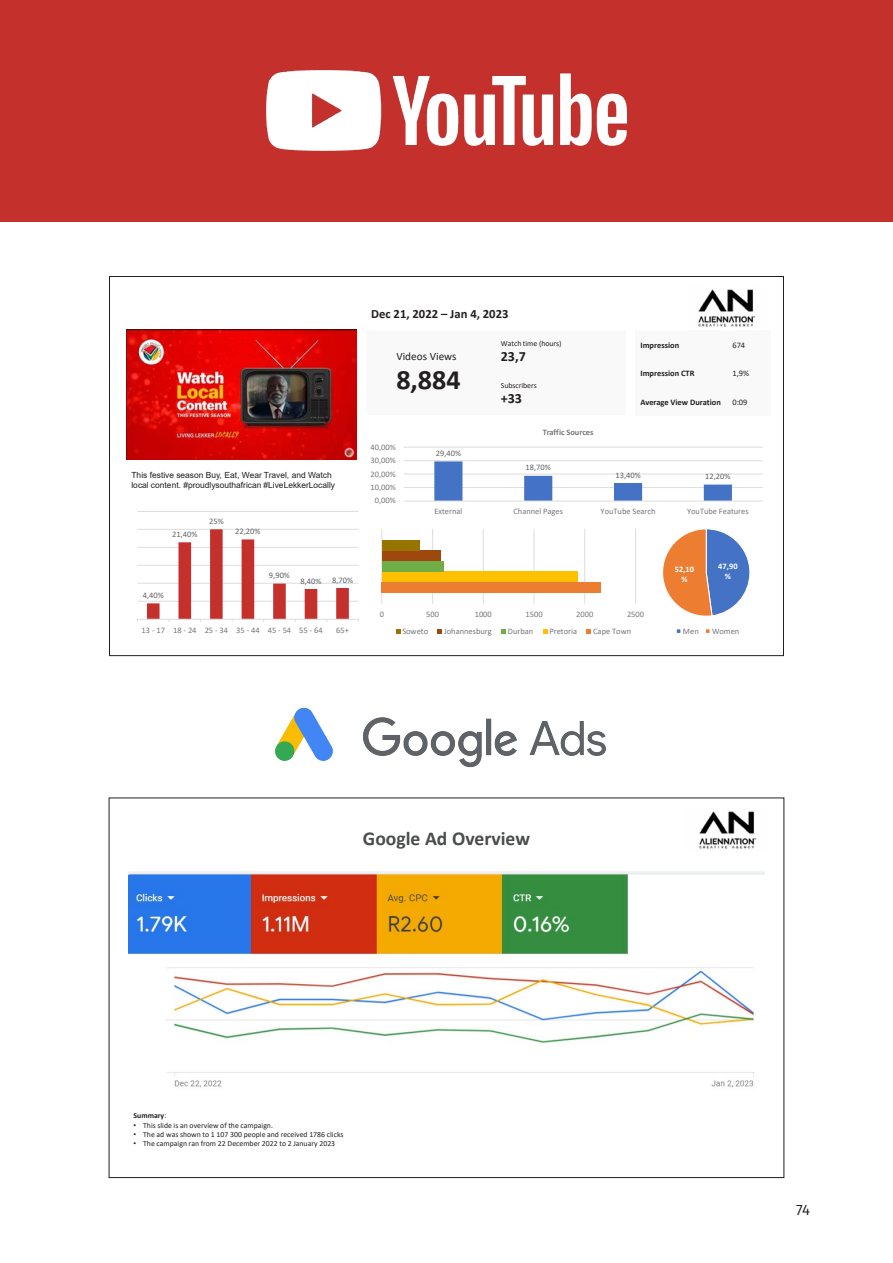
<style>
.page{position:relative;width:893px;height:1263px;background:#fff}
.page>*{position:absolute;margin:0;border:0;box-sizing:border-box;transform-origin:0 0}
.t1{font:700 28.05px "Calibri";color:#231f20}
.t2{font:700 19.65px "Calibri";color:#4b4c4d}
.t3{font:15px "Fira Sans";color:#231f20}
.t4{font:700 14.1px "Calibri";color:#231f20}
.t5{font:700 12.6px "Calibri";color:#231f20}
.t6{font:11.25px "Calibri";color:#231f20}
.t7{font:8.4px "Calibri";color:#76787b}
.t8{font:8.4px/10.1px "Arial";color:#1c1e21}
.t9{font:8.4px "Calibri";letter-spacing:.005em;color:#636366}
.t10{font:700 8.4px "Calibri";color:#231f20}
.t11{font:700 8.4px "Calibri";color:#76787b}
.t12{font:700 8.4px/10.4px "Calibri";letter-spacing:.005em;color:#fff;text-align:center}
.t13{font:8.4px "Calibri";color:#231f20}
.t14{font:7.8px "Calibri";color:#231f20}
.t15{font:700 7.8px "Calibri";color:#231f20}
.s1{font-weight:400}
.s2{font-family:"Arial"}
</style>
<div class="page">
<div style="left:0;top:0;width:893px;height:221px;background:#c4302b"></div>
<img style="left:267px;top:70px;width:359px;height:81px">
<img style="left:698px;top:289px;width:58px;height:38px">
<img style="left:126px;top:330px;width:230px;height:129px">
<div style="left:366px;top:331px;width:130px;height:84px;background:#f9f9f9"></div>
<div style="left:496px;top:331px;width:129px;height:42px;background:#f9f9f9"></div>
<div style="left:496px;top:373px;width:129px;height:42px;background:#f9f9f9"></div>
<hr style="left:403px;top:487px;width:360px;height:1px;background:#dcdddf">
<hr style="left:403px;top:474px;width:360px;height:1px;background:#dcdddf">
<hr style="left:403px;top:460px;width:360px;height:1px;background:#dcdddf">
<hr style="left:403px;top:447px;width:360px;height:1px;background:#dcdddf">
<svg style="left:434px;top:461px;width:298px;height:40px"></svg>
<hr style="left:403px;top:501px;width:360px;height:1px;background:#dcdddf">
<hr style="left:137px;top:601px;width:221px;height:1px;background:#dcdddf">
<hr style="left:137px;top:583px;width:221px;height:1px;background:#dcdddf">
<hr style="left:137px;top:565px;width:221px;height:1px;background:#dcdddf">
<hr style="left:137px;top:547px;width:221px;height:1px;background:#dcdddf">
<hr style="left:137px;top:529px;width:221px;height:1px;background:#dcdddf">
<hr style="left:137px;top:511px;width:221px;height:1px;background:#dcdddf">
<hr style="left:137px;top:619px;width:221px;height:1px;background:#dcdddf">
<svg style="left:147px;top:529px;width:202px;height:93px"></svg>
<svg style="left:662px;top:529px;width:88px;height:88px"></svg>
<svg style="left:676px;top:629px;width:5px;height:4px"></svg>
<svg style="left:706px;top:629px;width:4px;height:4px"></svg>
<div style="left:635px;top:331px;width:92px;height:28px;background:#f9f9f9"></div>
<div style="left:727px;top:331px;width:43px;height:28px;background:#f9f9f9"></div>
<div style="left:635px;top:359px;width:92px;height:28px;background:#f9f9f9"></div>
<div style="left:727px;top:359px;width:43px;height:28px;background:#f9f9f9"></div>
<div style="left:635px;top:387px;width:92px;height:29px;background:#f9f9f9"></div>
<div style="left:727px;top:387px;width:43px;height:29px;background:#f9f9f9"></div>
<hr style="left:382px;top:529px;width:1px;height:75px;background:#dcdddf">
<hr style="left:432px;top:529px;width:1px;height:75px;background:#dcdddf">
<hr style="left:483px;top:529px;width:1px;height:75px;background:#dcdddf">
<hr style="left:534px;top:529px;width:1px;height:75px;background:#dcdddf">
<hr style="left:584px;top:529px;width:1px;height:75px;background:#dcdddf">
<hr style="left:635px;top:529px;width:1px;height:75px;background:#dcdddf">
<div style="left:382px;top:582px;width:219px;height:10px;background:#ed7d31"></div>
<div style="left:382px;top:571px;width:195px;height:11px;background:#ffc000"></div>
<div style="left:382px;top:561px;width:61px;height:10px;background:#70ad47"></div>
<div style="left:382px;top:551px;width:58px;height:10px;background:#9e480e"></div>
<div style="left:382px;top:540px;width:38px;height:11px;background:#997300"></div>
<svg style="left:396px;top:629px;width:4px;height:4px"></svg>
<svg style="left:438px;top:629px;width:4px;height:4px"></svg>
<svg style="left:501px;top:629px;width:5px;height:4px"></svg>
<svg style="left:543px;top:629px;width:4px;height:4px"></svg>
<svg style="left:586px;top:629px;width:5px;height:4px"></svg>
<img style="left:275px;top:707px;width:331px;height:61px">
<img style="left:699px;top:811px;width:58px;height:38px">
<img style="left:129px;top:872px;width:635px;height:216px">
<p class="t8" style="left:131px;top:470px;width:205px">This festive season Buy, Eat, Wear Travel, and Watch local content. #proudlysouthafrican #LiveLekkerLocally</p>
<p class="t9" style="left:172px;top:528px;width:27px">21,40%</p>
<p class="t9" style="left:209px;top:515px;width:16px">25%</p>
<p class="t9" style="left:235px;top:525px;width:27px">22,20%</p>
<p class="t9" style="left:143px;top:589px;width:23px">4,40%</p>
<p class="t9" style="left:269px;top:570px;width:23px">9,90%</p>
<p class="t9" style="left:301px;top:575px;width:23px">8,40%</p>
<p class="t9" style="left:332px;top:574px;width:23px">8,70%</p>
<p class="t7" style="left:142px;top:624px;width:183px">13 - 17 18 - 24 25 - 34 35 - 44 45 - 54 55 - 64</p>
<p class="t7" style="left:336px;top:624px;width:14px">65+</p>
<p class="t5" style="left:371px;top:304px;width:139px">Dec 21, 2022 – Jan 4, 2023</p>
<p class="t6" style="left:396px;top:348px;width:62px">Videos Views</p>
<p class="t1" style="left:396px;top:360px;width:66px">8,884</p>
<p class="t7" style="left:371px;top:441px;width:27px">40,00%</p>
<p class="t7" style="left:371px;top:454px;width:27px">30,00%</p>
<p class="t7" style="left:371px;top:468px;width:27px">20,00%</p>
<p class="t7" style="left:371px;top:481px;width:27px">10,00%</p>
<p class="t7" style="left:375px;top:495px;width:22px">0,00%</p>
<p class="t9" style="left:436px;top:447px;width:27px">29,40%</p>
<p class="t14" style="left:501px;top:338px;width:62px">Watch time (hours)</p>
<p class="t4" style="left:501px;top:347px;width:27px">23,7</p>
<p class="t14" style="left:501px;top:380px;width:38px">Subscribers</p>
<p class="t4" style="left:501px;top:389px;width:23px">+33</p>
<p class="t11" style="left:543px;top:426px;width:52px">Traffic Sources</p>
<p class="t9" style="left:526px;top:462px;width:27px">18,70%</p>
<p class="t10" style="left:641px;top:339px;width:40px">Impression</p>
<p class="t13" style="left:732px;top:339px;width:14px">674</p>
<p class="t10" style="left:641px;top:367px;width:56px">Impression CTR</p>
<p class="t13" style="left:732px;top:367px;width:18px">1,9%</p>
<p class="t10" style="left:641px;top:396px;width:82px">Average View Duration</p>
<p class="t13" style="left:732px;top:396px;width:17px">0:09</p>
<p class="t9" style="left:615px;top:469px;width:27px">13,40%</p>
<p class="t9" style="left:705px;top:470px;width:27px">12,20%</p>
<p class="t7" style="left:434px;top:506px;width:30px">External</p>
<p class="t7" style="left:513px;top:506px;width:51px">Channel Pages</p>
<p class="t7" style="left:601px;top:506px;width:56px">YouTube Search</p>
<p class="t7" style="left:687px;top:506px;width:63px">YouTube Features</p>
<p class="t7" style="left:380px;top:608px;width:6px">0</p>
<p class="t7" style="left:426px;top:608px;width:14px">500</p>
<p class="t7" style="left:475px;top:608px;width:19px">1000</p>
<p class="t7" style="left:525px;top:608px;width:19px">1500</p>
<p class="t7" style="left:576px;top:608px;width:19px">2000</p>
<p class="t7" style="left:627px;top:608px;width:19px">2500</p>
<p class="t7" style="left:402px;top:625px;width:27px">Soweto</p>
<p class="t7" style="left:444px;top:625px;width:49px">Johannesburg</p>
<p class="t7" style="left:508px;top:625px;width:27px">Durban</p>
<p class="t7" style="left:549px;top:625px;width:29px">Pretoria</p>
<p class="t7" style="left:593px;top:625px;width:39px">Cape Town</p>
<p class="t12" style="left:675px;top:564px;width:21px">52,10 %</p>
<p class="t12" style="left:718px;top:561px;width:21px">47,90 %</p>
<p class="t7" style="left:683px;top:625px;width:17px">Men</p>
<p class="t7" style="left:712px;top:625px;width:29px">Women</p>
<p class="t2" style="left:363px;top:825px;width:169px">Google Ad Overview</p>
<p class="t15" style="left:134px;top:1110px;width:34px">Summary<span class="s1">:</span></p>
<p class="t14" style="left:134px;top:1119px;width:141px"><span class="s2">•</span> This slide is an overview of the campaign.</p>
<p class="t14" style="left:134px;top:1129px;width:211px"><span class="s2">•</span> The ad was shown to 1 107 300 people and received 1786 clicks</p>
<p class="t14" style="left:134px;top:1138px;width:203px"><span class="s2">•</span> The campaign ran from 22 December 2022 to 2 January 2023</p>
<h3 class="t3" style="left:796px;top:1199px;width:15px">74</h3>
</div>
